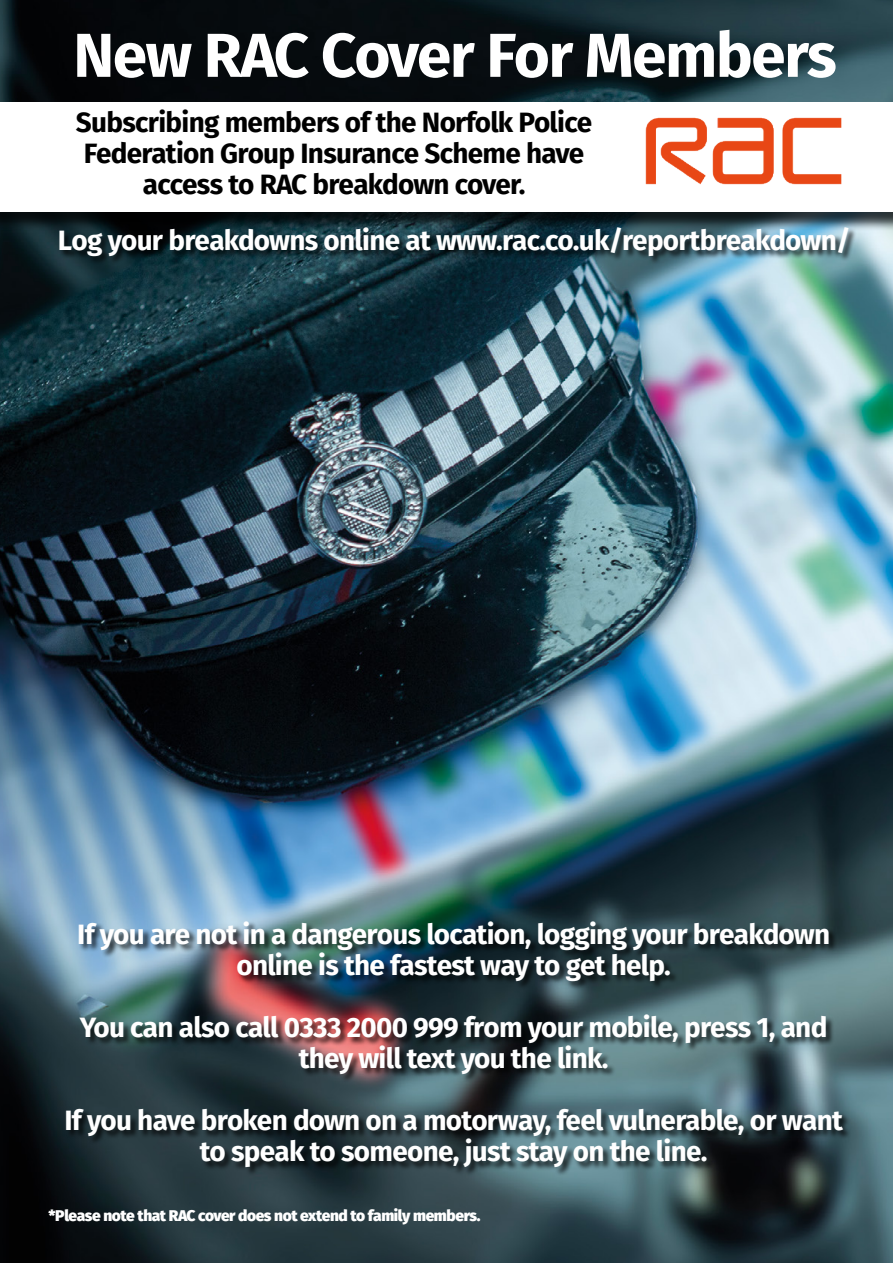
<style>
.page{position:relative;width:893px;height:1263px;background:#fff}
.page>*{position:absolute;margin:0;border:0;box-sizing:border-box;transform-origin:0 0}
.t1{font:700 61.95px "Fira Sans";letter-spacing:-.025em;color:#fff}
.t2{font:700 27.9px/31px "Fira Sans";letter-spacing:-.025em;color:#fff;text-align:center}
.t3{font:700 27.9px/31px "Fira Sans";letter-spacing:-.025em;color:#000;text-align:center}
.t4{font:800 15.45px "Fira Sans";letter-spacing:-.025em;color:#fff}
</style>
<div class="page">
<img style="left:0;top:0;width:893px;height:1263px">
<div style="left:66px;top:921px;width:786px;height:255px;background:#000;opacity:.75"></div>
<div style="left:0;top:104px;width:893px;height:127px;background:#000;opacity:.75"></div>
<div style="left:0;top:102px;width:893px;height:110px;background:#fff"></div>
<img style="left:645px;top:117px;width:197px;height:68px">
<div style="left:59px;top:227px;width:798px;height:38px;background:#000;opacity:.75"></div>
<h1 class="t1" style="left:73px;top:12px;width:765px">New RAC Cover For Members</h1>
<p class="t3" style="left:76px;top:106px;width:518px">Subscribing members of the Norfolk Police<br>Federation Group Insurance Scheme have access to RAC breakdown cover.</p>
<p class="t2" style="left:58px;top:225px;width:794px">Log your breakdowns online at www.rac.co.uk/reportbreakdown/</p>
<p class="t2" style="left:77px;top:919px;width:754px">If you are not in a dangerous location, logging your breakdown online is the fastest way to get help.</p>
<p class="t2" style="left:80px;top:1012px;width:749px">You can also call 0333 2000 999 from your mobile, press 1, and they will text you the link.</p>
<p class="t2" style="left:64px;top:1105px;width:780px">If you have broken down on a motorway, feel vulnerable, or want to speak to someone, just stay on the line.</p>
<p class="t4" style="left:49px;top:1205px;width:433px">*Please note that RAC cover does not extend to family members.</p>
</div>
